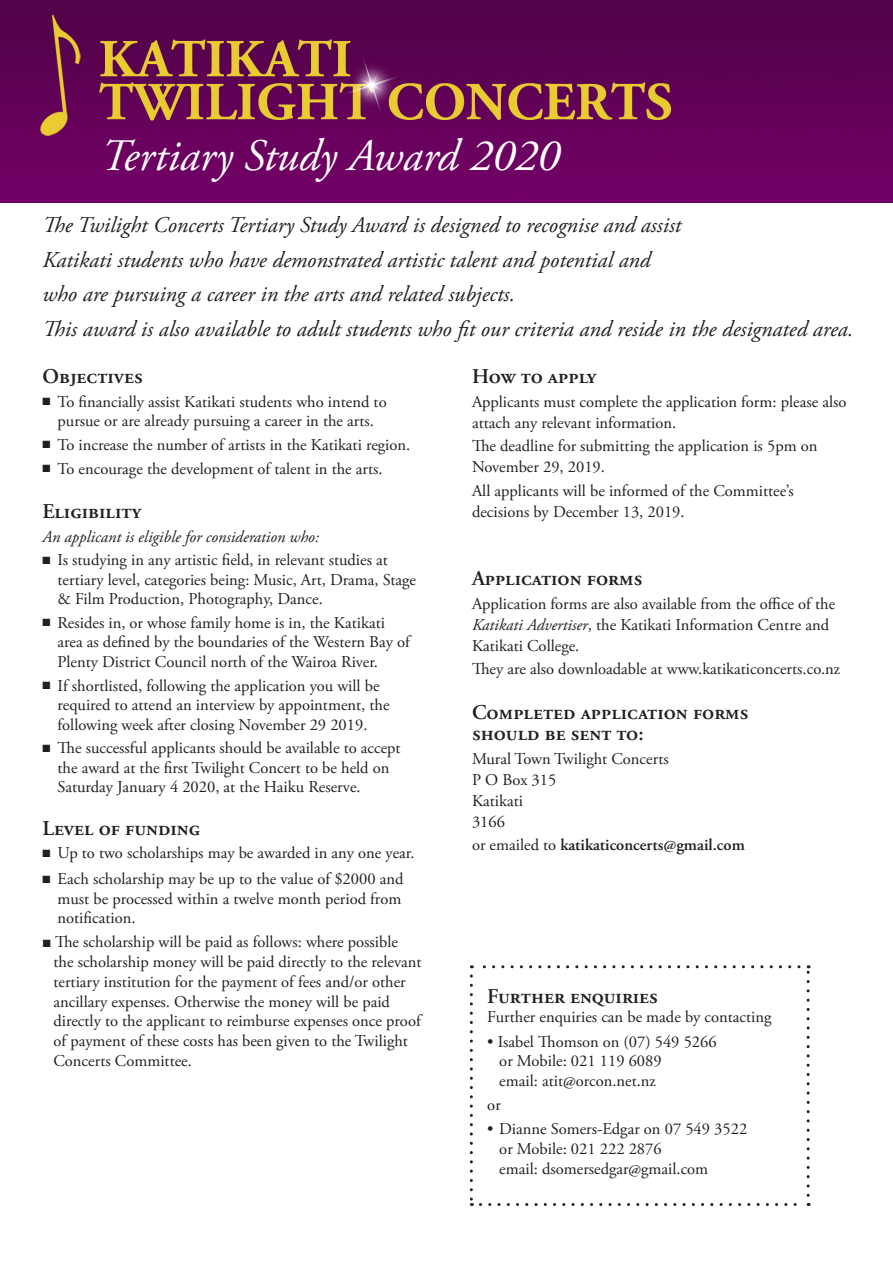
<style>
.page{position:relative;width:893px;height:1263px;background:#fff}
.page>*{position:absolute;margin:0;border:0;box-sizing:border-box;transform-origin:0 0}
.t1{font:italic 45px "Adobe Garamond Pro";color:#fff}
.t2{font:italic 22.5px/34.5px "Adobe Garamond Pro";color:#231f20}
.t3{font:600 21px/21px "Adobe Garamond Pro";color:#231f20}
.t4{font:16.5px/19.5px "Adobe Garamond Pro";color:#231f20}
.t5{font:italic 16.5px "Adobe Garamond Pro";color:#231f20}
.t6{font:600 16.5px "Adobe Garamond Pro";color:#231f20}
.s1{font-style:italic}
.s2{font-weight:400}
</style>
<div class="page">
<img style="left:0;top:0;width:893px;height:203px">
<svg style="left:470px;top:976px;width:3px;height:230px"></svg>
<svg style="left:480px;top:1203px;width:329px;height:3px"></svg>
<svg style="left:807px;top:965px;width:3px;height:230px"></svg>
<svg style="left:471px;top:965px;width:328px;height:3px"></svg>
<p class="t1" style="left:101px;top:129px;width:461px">Tertiary Study Award 2020</p>
<p class="t2" style="left:43px;top:208px;width:812px">The Twilight Concerts Tertiary Study Award is designed to recognise and assist<br>Katikati students who have demonstrated artistic talent and potential and<br>who are pursuing a career in the arts and related subjects.<br>This award is also available to adult students who fit our criteria and reside in the designated area.</p>
<p class="t3" style="left:43px;top:366px;width:102px">Objectives</p>
<p class="t4" style="left:43px;top:392px;width:346px;text-align:center">■ To financially assist Katikati students who intend to pursue or are already pursuing a career in the arts.</p>
<p class="t4" style="left:43px;top:435px;width:369px">■ To increase the number of artists in the Katikati region.</p>
<p class="t4" style="left:43px;top:459px;width:342px">■ To encourage the development of talent in the arts.</p>
<p class="t3" style="left:43px;top:501px;width:101px">Eligibility</p>
<p class="t5" style="left:43px;top:526px;width:278px">An applicant is eligible for consideration who:</p>
<p class="t4" style="left:58px;top:551px;width:360px;text-indent:-15px">■ Is studying in any artistic field, in relevant studies at tertiary level, categories being: Music, Art, Drama, Stage &amp; Film Production, Photography, Dance.</p>
<p class="t4" style="left:58px;top:613px;width:354px;text-indent:-15px">■ Resides in, or whose family home is in, the Katikati area as defined by the boundaries of the Western Bay of<br>Plenty District Council north of the Wairoa River.</p>
<p class="t4" style="left:58px;top:676px;width:334px;text-indent:-15px">■ If shortlisted, following the application you will be required to attend an interview by appointment, the following week after closing November 29 2019.</p>
<p class="t4" style="left:58px;top:739px;width:345px;text-indent:-15px">■ The successful applicants should be available to accept the award at the first Twilight Concert to be held on<br>Saturday January 4 2020, at the Haiku Reserve.</p>
<p class="t3" style="left:43px;top:818px;width:159px">Level of funding</p>
<p class="t4" style="left:43px;top:844px;width:373px">■ Up to two scholarships may be awarded in any one year.</p>
<p class="t4" style="left:58px;top:870px;width:347px;text-indent:-15px">■ Each scholarship may be up to the value of $2000 and must be processed within a twelve month period from notification.</p>
<p class="t3" style="left:472px;top:366px;width:126px">How to apply</p>
<p class="t4" style="left:472px;top:391px;width:376px;line-height:21px">Applicants must complete the application form: please also attach any relevant information.</p>
<p class="t4" style="left:472px;top:436px;width:347px;line-height:21px">The deadline for submitting the application is 5pm on<br>November 29, 2019.</p>
<p class="t4" style="left:472px;top:481px;width:323px;line-height:21px">All applicants will be informed of the Committee’s decisions by December 13, 2019.</p>
<p class="t3" style="left:472px;top:568px;width:172px">Application forms</p>
<p class="t4" style="left:472px;top:593px;width:365px;line-height:21px">Application forms are also available from the office of the<br><span class="s1">Katikati Advertiser</span>, the Katikati Information Centre and<br>Katikati College.</p>
<p class="t4" style="left:472px;top:660px;width:370px">They are also downloadable at www.katikaticoncerts.co.nz</p>
<p class="t3" style="left:472px;top:702px;width:278px">Completed application forms should be sent to:</p>
<p class="t4" style="left:472px;top:748px;width:198px;line-height:21px">Mural Town Twilight Concerts<br>P O Box 315<br>Katikati<br>3166</p>
<p class="t6" style="left:472px;top:835px;width:273px"><span class="s2">or emailed to</span> katikaticoncerts@gmail.com</p>
<p class="t4" style="left:53px;top:932px;width:369px;text-indent:-11px">■ The scholarship will be paid as follows: where possible the scholarship money will be paid directly to the relevant tertiary institution for the payment of fees and/or other ancillary expenses. Otherwise the money will be paid directly to the applicant to reimburse expenses once proof of payment of these costs has been given to the Twilight Concerts Committee.</p>
<p class="t3" style="left:487px;top:986px;width:172px">Further enquiries</p>
<p class="t4" style="left:487px;top:1008px;width:286px">Further enquiries can be made by contacting</p>
<p class="t4" style="left:499px;top:1032px;width:219px;text-indent:-12px">• Isabel Thomson on (07) 549 5266 or Mobile: 021 119 6089<br>email: atit@orcon.net.nz</p>
<p class="t4" style="left:487px;top:1096px;width:15px">or</p>
<p class="t4" style="left:499px;top:1120px;width:249px;text-indent:-12px">• Dianne Somers-Edgar on 07 549 3522 or Mobile: 021 222 2876<br>email: dsomersedgar@gmail.com</p>
</div>
